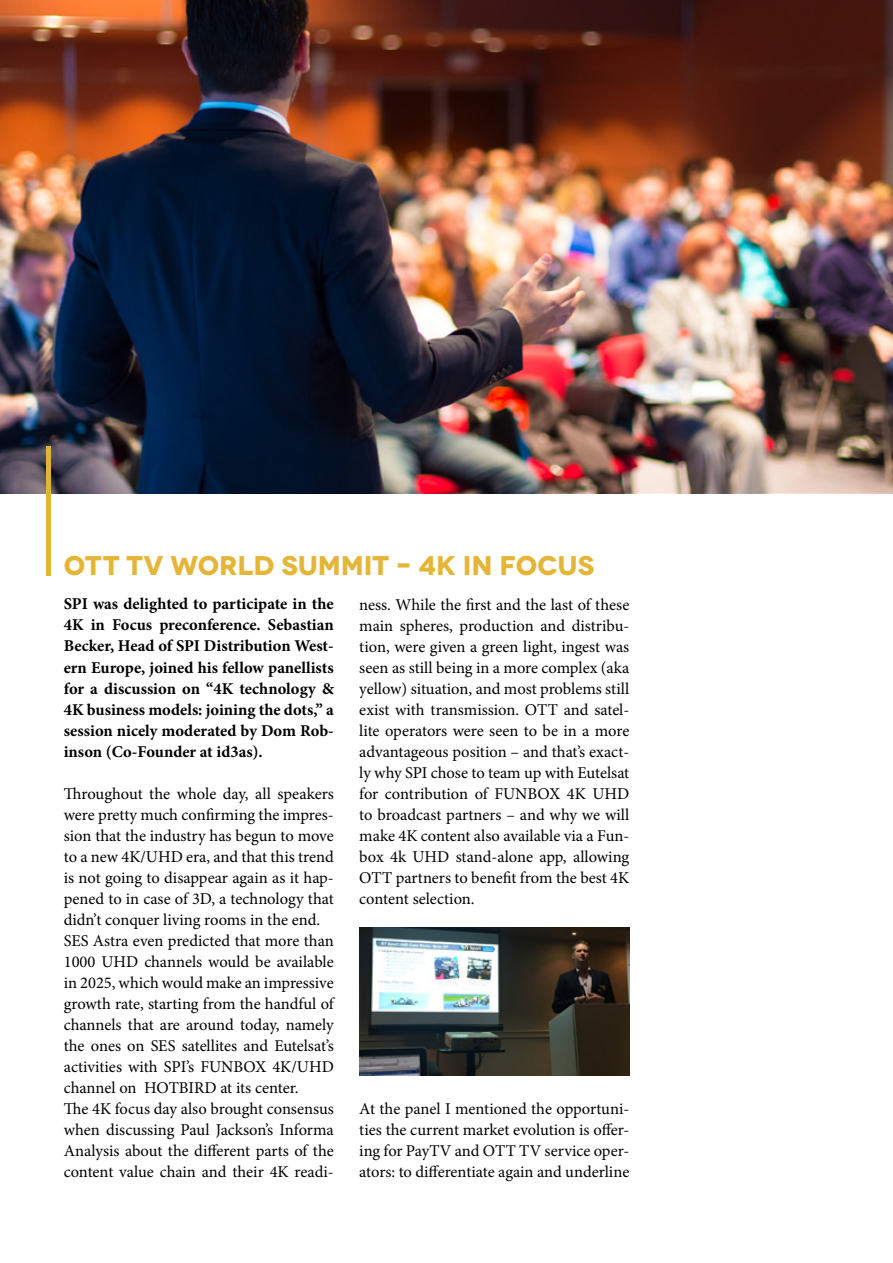
<style>
.page{position:relative;width:893px;height:1263px;background:#fff}
.page>*{position:absolute;margin:0;border:0;box-sizing:border-box;transform-origin:0 0}
.t1{font:700 27px "Novecentowide";color:#e4b536}
.t2{font:16.5px/21px "Minion Pro";letter-spacing:-.005em;color:#000;text-align:justify}
.t3{font:700 16.5px/21px "Minion Pro";color:#000;text-align:justify}
</style>
<div class="page">
<img style="left:0;top:0;width:893px;height:493px">
<hr style="left:47px;top:446px;width:4px;height:129px;background:#e5b436">
<img style="left:359px;top:927px;width:270px;height:148px">
<h1 class="t1" style="left:64px;top:548px;width:532px">OTT TV WORLD SUMMIT – 4K IN FOCUS</h1>
<p class="t3" style="left:64px;top:593px;width:272px">SPI was delighted to participate in the 4K in Focus preconference. Sebastian Becker, Head of SPI Distribution West&shy;ern Europe, joined his fellow panellists for a discussion on “4K technology &amp; 4K business models: joining the dots,” a session nicely moderated by Dom Rob&shy;inson (Co-Founder at id3as).</p>
<p class="t2" style="left:64px;top:783px;width:272px;text-align:left">Throughout the whole day, all speakers were pretty much confirming the impres&shy;sion that the industry has begun to move to a new 4K/UHD era, and that this trend is not going to disappear again as it hap&shy;pened to in case of 3D, a technology that didn’t conquer living rooms in the end.<br>SES Astra even predicted that more than 1000 UHD channels would be available in 2025, which would make an impressive growth rate, starting from the handful of channels that are around today, namely the ones on SES satellites and Eutelsat’s activities with SPI’s FUNBOX 4K/UHD channel on HOTBIRD at its center.<br>The 4K focus day also brought consensus when discussing Paul Jackson’s Informa Analysis about the different parts of the content value chain and their 4K readi-</p>
<p class="t2" style="left:359px;top:594px;width:272px">ness. While the first and the last of these main spheres, production and distribu&shy;tion, were given a green light, ingest was seen as still being in a more complex (aka yellow) situation, and most problems still exist with transmission. OTT and satel&shy;lite operators were seen to be in a more advantageous position – and that’s exact&shy;ly why SPI chose to team up with Eutelsat for contribution of FUNBOX 4K UHD to broadcast partners – and why we will make 4K content also available via a Fun&shy;box 4k UHD stand-alone app, allowing OTT partners to benefit from the best 4K content selection.</p>
<p class="t2" style="left:359px;top:1098px;width:272px">At the panel I mentioned the opportuni&shy;ties the current market evolution is offer&shy;ing for PayTV and OTT TV service oper&shy;ators: to differentiate again and underline</p>
</div>
